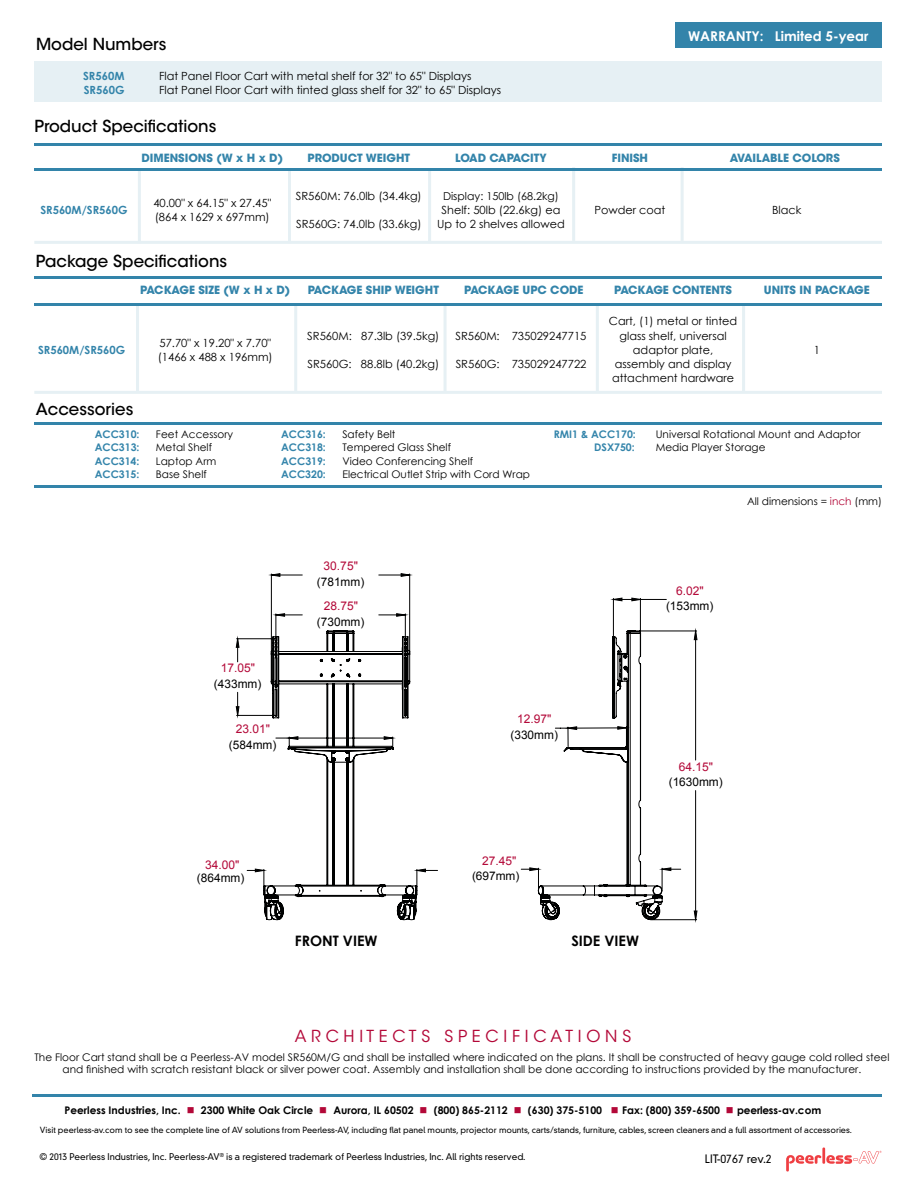
<style>
.page{position:relative;width:918px;height:1188px;background:#fff}
.page>*{position:absolute;margin:0;border:0;box-sizing:border-box;transform-origin:0 0}
.t1{font:500 16.5px "ITC Avant Garde Std";color:#000}
.t2{font:16.5px "ITC Avant Garde Std";color:#b30838}
.t3{font:700 14.4px "Century Gothic";color:#000101}
.t4{font:700 13.5px "Century Gothic";color:#fff}
.t5{font:12px "Arial";color:#b30838}
.t6{font:11.85px "Arial";color:#000101}
.t7{font:11.25px/14.2px "Century Gothic";color:#000}
.t8{font:700 11.25px "ITC Avant Garde Std";color:#3384aa}
.t9{font:700 11.25px "Century Gothic";color:#3384aa}
.t10{font:300 11.25px "DIN Neuzeit Grotesk Std";color:#000}
.t11{font:10.8px "Century Gothic";color:#000}
.t12{font:10.5px/12px "Century Gothic";color:#000;text-align:center}
.t13{font:700 10.5px "Century Gothic";color:#000}
.t14{font:700 10.5px "Century Gothic";color:#3384aa}
.t15{font:300 9px "DIN Neuzeit Grotesk Std";color:#000}
.t16{font:300 8.25px "DIN Neuzeit Grotesk Std";color:#000}
.s1{color:#b30838}
</style>
<div class="page">
<hr style="left:742px;top:303px;width:3px;height:89px;background:#e6f0f4">
<hr style="left:596px;top:303px;width:3px;height:89px;background:#e6f0f4">
<hr style="left:444px;top:303px;width:3px;height:89px;background:#e6f0f4">
<hr style="left:294px;top:303px;width:3px;height:89px;background:#e6f0f4">
<hr style="left:136px;top:303px;width:3px;height:89px;background:#e6f0f4">
<hr style="left:138px;top:170px;width:3px;height:73px;background:#e6f0f4">
<hr style="left:288px;top:170px;width:3px;height:73px;background:#e6f0f4">
<hr style="left:428px;top:170px;width:3px;height:73px;background:#e6f0f4">
<div style="left:675px;top:22px;width:207px;height:26px;background:#3384aa"></div>
<hr style="left:572px;top:167px;width:3px;height:74px;background:#e6f0f4">
<hr style="left:681px;top:167px;width:3px;height:74px;background:#e6f0f4">
<div style="left:34px;top:62px;width:848px;height:40px;background:#e6f0f4"></div>
<hr style="left:34px;top:276px;width:848px;height:3px;background:#3384aa">
<hr style="left:34px;top:303px;width:848px;height:3px;background:#3384aa">
<hr style="left:34px;top:143px;width:848px;height:3px;background:#3384aa">
<hr style="left:34px;top:169px;width:848px;height:2px;background:#3384aa">
<hr style="left:34px;top:391px;width:848px;height:3px;background:#e6f0f4">
<hr style="left:34px;top:241px;width:848px;height:3px;background:#e6f0f4">
<hr style="left:34px;top:422px;width:848px;height:2px;background:#3384aa">
<hr style="left:34px;top:485px;width:848px;height:2px;background:#3384aa">
<hr style="left:32px;top:1095px;width:849px;height:2px;background:#3384aa">
<hr style="left:822px;top:1148px;width:3px;height:16px;background:#ef3e42">
<svg style="left:786px;top:1151px;width:95px;height:21px"></svg>
<svg style="left:236px;top:573px;width:461px;height:349px"></svg>
<svg style="left:521px;top:867px;width:160px;height:22px"></svg>
<svg style="left:247px;top:868px;width:191px;height:19px"></svg>
<h1 class="t1" style="left:36px;top:34px;width:132px">Model Numbers</h1>
<p class="t9" style="left:83px;top:67px;width:38px">SR560M</p>
<p class="t7" style="left:159px;top:68px;width:314px">Flat Panel Floor Cart with metal shelf for 32" to 65" Displays</p>
<p class="t9" style="left:84px;top:81px;width:42px">SR560G</p>
<p class="t7" style="left:159px;top:82px;width:344px">Flat Panel Floor Cart with tinted glass shelf for 32" to 65" Displays</p>
<h1 class="t1" style="left:34px;top:116px;width:183px">Product Specifications</h1>
<p class="t4" style="left:688px;top:26px;width:22px">WARRANTY</p>
<p class="t4" style="left:760px;top:26px;width:110px">: Limited 5-year</p>
<p class="t8" style="left:142px;top:150px;width:31px">DIMENSIONS</p>
<p class="t8" style="left:216px;top:150px;width:68px">(W X H X D)</p>
<p class="t8" style="left:308px;top:150px;width:104px">PRODUCT WEIGHT</p>
<p class="t8" style="left:455px;top:150px;width:15px">LOAD</p>
<p class="t8" style="left:490px;top:150px;width:17px">CAPACIT</p>
<p class="t8" style="left:539px;top:150px;width:9px">Y</p>
<p class="t8" style="left:612px;top:150px;width:38px">FINISH</p>
<p class="t8" style="left:730px;top:150px;width:111px">AVAILABLE COLORS</p>
<p class="t9" style="left:40px;top:201px;width:89px">SR560M/SR560G</p>
<p class="t7" style="left:153px;top:195px;width:119px">40.00" x 64.15" x 27.45" (864 x 1629 x 697mm)</p>
<h1 class="t1" style="left:36px;top:250px;width:193px">Package Specifications</h1>
<p class="t7" style="left:296px;top:188px;width:127px">SR560M: 76.0lb (34.4kg)</p>
<p class="t7" style="left:296px;top:217px;width:127px">SR560G: 74.0lb (33.6kg)</p>
<p class="t11" style="left:443px;top:188px;width:117px">Display: 150lb (68.2kg)</p>
<p class="t7" style="left:437px;top:203px;width:129px;text-align:center">Shelf: 50lb (22.6kg) ea<br>Up to 2 shelves allowed</p>
<p class="t7" style="left:594px;top:203px;width:73px">Powder coat</p>
<p class="t7" style="left:772px;top:203px;width:31px">Black</p>
<p class="t8" style="left:140px;top:283px;width:151px">PACKAGE SIZE (W X H X D)</p>
<p class="t8" style="left:308px;top:283px;width:133px">PACKAGE SHIP WEIGHT</p>
<p class="t8" style="left:464px;top:283px;width:121px">PACKAGE UPC CODE</p>
<p class="t8" style="left:614px;top:283px;width:119px">PACKAGE CONTENTS</p>
<p class="t8" style="left:764px;top:283px;width:107px">UNITS IN PACKAGE</p>
<p class="t9" style="left:38px;top:341px;width:89px">SR560M/SR560G</p>
<p class="t7" style="left:158px;top:335px;width:116px">57.70" x 19.20" x 7.70" (1466 x 488 x 196mm)</p>
<p class="t7" style="left:307px;top:328px;width:134px">SR560M: 87.3lb (39.5kg)</p>
<p class="t7" style="left:308px;top:357px;width:133px">SR560G: 88.8lb (40.2kg)</p>
<p class="t7" style="left:456px;top:328px;width:46px">SR560M:</p>
<p class="t7" style="left:456px;top:357px;width:46px">SR560G:</p>
<p class="t7" style="left:512px;top:328px;width:76px">735029247715</p>
<p class="t7" style="left:512px;top:357px;width:76px">735029247722</p>
<p class="t7" style="left:609px;top:314px;width:130px;text-align:center">Cart, (1) metal or tinted glass shelf, universal adaptor plate, assembly and display attachment hardware</p>
<p class="t7" style="left:814px;top:343px;width:8px">1</p>
<h1 class="t1" style="left:36px;top:399px;width:99px">Accessories</h1>
<p class="t14" style="left:58px;top:426px;width:17px">ACC</p>
<p class="t14" style="left:119px;top:426px;width:22px">310:</p>
<p class="t12" style="left:156px;top:428px;width:79px">Feet Accessory</p>
<p class="t14" style="left:95px;top:439px;width:9px">ACC</p>
<p class="t14" style="left:119px;top:439px;width:22px">313:</p>
<p class="t12" style="left:156px;top:441px;width:58px">Metal Shelf</p>
<p class="t14" style="left:95px;top:453px;width:9px">ACC</p>
<p class="t14" style="left:119px;top:453px;width:22px">314:</p>
<p class="t12" style="left:156px;top:455px;width:62px">Laptop Arm</p>
<p class="t14" style="left:58px;top:466px;width:17px">ACC</p>
<p class="t14" style="left:119px;top:466px;width:22px">315:</p>
<p class="t12" style="left:156px;top:468px;width:52px">Base Shelf</p>
<p class="t14" style="left:281px;top:426px;width:9px">ACC</p>
<p class="t14" style="left:305px;top:426px;width:22px">316:</p>
<p class="t12" style="left:342px;top:428px;width:55px">Safety Belt</p>
<p class="t14" style="left:281px;top:439px;width:9px">ACC</p>
<p class="t14" style="left:305px;top:439px;width:22px">318:</p>
<p class="t12" style="left:342px;top:441px;width:110px">Tempered Glass Shelf</p>
<p class="t14" style="left:245px;top:453px;width:17px">ACC</p>
<p class="t14" style="left:305px;top:453px;width:22px">319:</p>
<p class="t12" style="left:342px;top:455px;width:132px">Video Conferencing Shelf</p>
<p class="t14" style="left:281px;top:466px;width:9px">ACC</p>
<p class="t14" style="left:305px;top:466px;width:22px">320:</p>
<p class="t12" style="left:342px;top:468px;width:189px">Electrical Outlet Strip with Cord Wrap</p>
<p class="t5" style="left:324px;top:558px;width:36px">30.75"</p>
<p class="t6" style="left:317px;top:574px;width:49px">(781mm)</p>
<p class="t5" style="left:324px;top:598px;width:36px">28.75"</p>
<p class="t6" style="left:317px;top:614px;width:49px">(730mm)</p>
<p class="t14" style="left:554px;top:426px;width:47px">RMI 1 &amp; ACC</p>
<p class="t14" style="left:615px;top:426px;width:22px">170:</p>
<p class="t12" style="left:656px;top:428px;width:206px">Universal Rotational Mount and Adaptor</p>
<p class="t14" style="left:594px;top:439px;width:42px">DSX750:</p>
<p class="t12" style="left:656px;top:441px;width:111px">Media Player Storage</p>
<p class="t5" style="left:676px;top:583px;width:29px">6.02"</p>
<p class="t6" style="left:666px;top:598px;width:49px">(153mm)</p>
<p class="t12" style="left:747px;top:495px;width:137px">All dimensions = <span class="s1">inch</span> (mm)</p>
<p class="t5" style="left:221px;top:660px;width:36px">17.05"</p>
<p class="t6" style="left:214px;top:676px;width:49px">(433mm)</p>
<p class="t5" style="left:236px;top:721px;width:36px">23.01"</p>
<p class="t6" style="left:229px;top:737px;width:49px">(584mm)</p>
<p class="t5" style="left:517px;top:711px;width:36px">12.97"</p>
<p class="t6" style="left:510px;top:727px;width:49px">(330mm)</p>
<p class="t5" style="left:205px;top:857px;width:36px">34.00"</p>
<p class="t6" style="left:197px;top:870px;width:49px">(864mm)</p>
<p class="t5" style="left:482px;top:853px;width:36px">27.45"</p>
<p class="t6" style="left:472px;top:868px;width:49px">(697mm)</p>
<h2 class="t3" style="left:295px;top:930px;width:84px">Front VieW</h2>
<h2 class="t3" style="left:571px;top:930px;width:69px">Side VieW</h2>
<p class="t5" style="left:679px;top:759px;width:36px">64.15"</p>
<p class="t6" style="left:669px;top:774px;width:56px">(1630mm)</p>
<h1 class="t2" style="left:295px;top:1026px;width:338px">A R C H I T E C T S S P E C I F I C A T I O N S</h1>
<p class="t12" style="left:35px;top:1051px;width:856px">The Floor Cart stand shall be a Peerless-AV model SR560M/G and shall be installed where indicated on the plans. It shall be constructed of heavy gauge cold rolled steel and finished with scratch resistant black or silver power coat. Assembly and installation shall be done according to instructions provided by the manufacturer.</p>
<p class="t13" style="left:64px;top:1102px;width:758px">Peerless Industries, Inc. <span class="s1">■</span> 2300 White Oak Circle <span class="s1">■</span> Aurora, IL 60502 <span class="s1">■</span> (800) 865-2112 <span class="s1">■</span> (630) 375-5100 <span class="s1">■</span> Fax: (800) 359-6500 <span class="s1">■</span> peerless-av.com</p>
<p class="t16" style="left:40px;top:1125px;width:814px">Visit peerless-av.com to see the complete line of AV solutions from Peerless-AV, including flat panel mounts, projector mounts, carts/stands, furniture, cables, screen cleaners and a full assortment of accessories.</p>
<p class="t15" style="left:40px;top:1152px;width:487px">© 2013 Peerless Industries, Inc. Peerless-AV<sup>®</sup> is a registered trademark of Peerless Industries, Inc. All rights reserved.</p>
<p class="t10" style="left:705px;top:1152px;width:68px">LIT-0767 rev.2</p>
</div>
